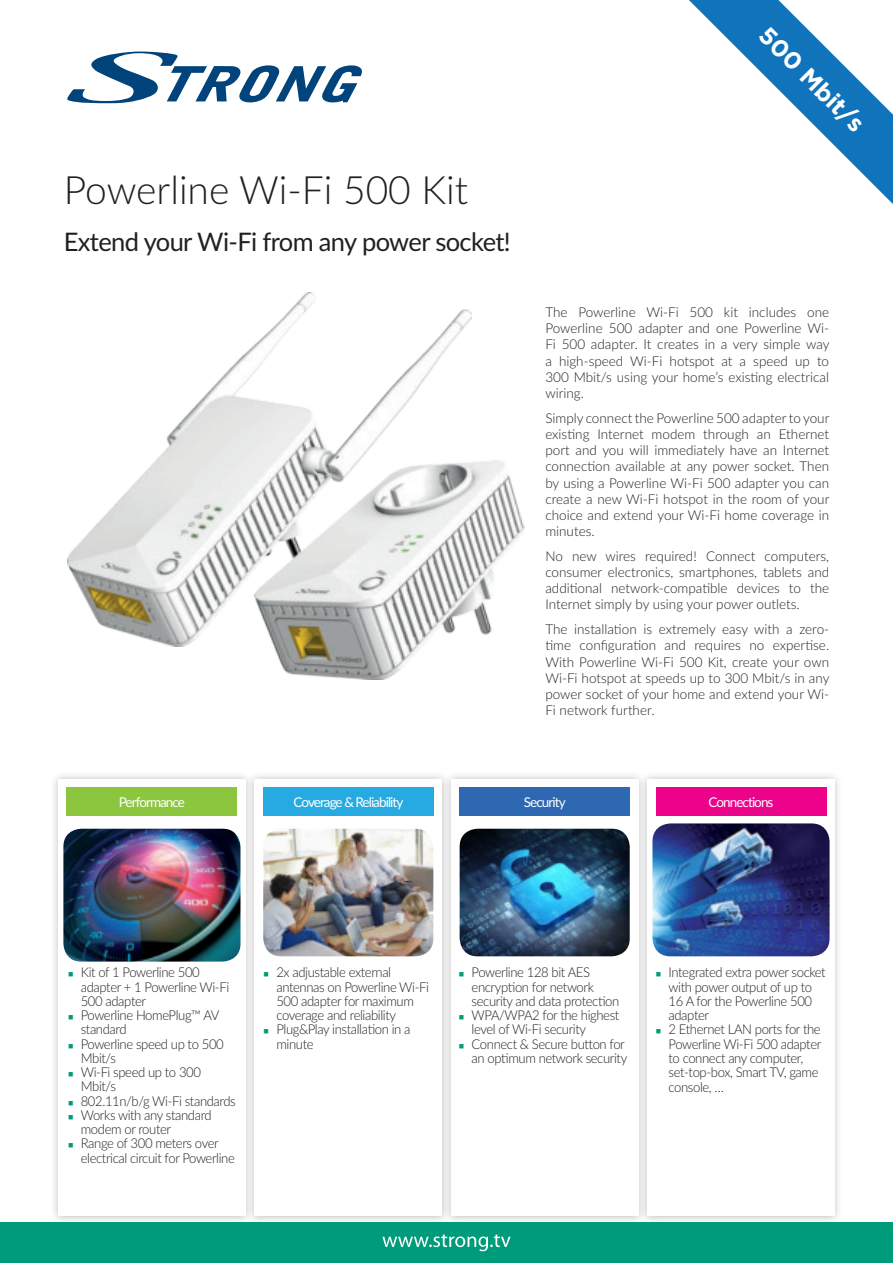
<style>
.page{position:relative;width:893px;height:1263px;background:#fff}
.page>*{position:absolute;margin:0;border:0;box-sizing:border-box;transform-origin:0 0}
.t1{font:300 39px "Lato";color:#231f20}
.t2{font:25.5px "Lato";letter-spacing:-.025em;color:#231f20}
.t3{font:700 24.15px "Gotham";color:#fff}
.t4{font:300 13.5px/14.2px "Lato";letter-spacing:-.03em;color:#231f20;text-align:justify}
.t5{font:13.5px "Lato";letter-spacing:-.07em;color:#fff}
</style>
<div class="page">
<svg style="left:689px;top:0;width:204px;height:204px"></svg>
<svg style="left:67px;top:52px;width:295px;height:52px"></svg>
<div style="left:50px;top:771px;width:204px;height:453px;background:#231f20;opacity:.3"></div>
<div style="left:58px;top:779px;width:187px;height:437px;background:#fff"></div>
<div style="left:246px;top:771px;width:204px;height:453px;background:#231f20;opacity:.3"></div>
<div style="left:255px;top:779px;width:187px;height:437px;background:#fff"></div>
<div style="left:443px;top:771px;width:204px;height:453px;background:#231f20;opacity:.3"></div>
<div style="left:451px;top:779px;width:187px;height:437px;background:#fff"></div>
<div style="left:639px;top:771px;width:204px;height:453px;background:#231f20;opacity:.3"></div>
<div style="left:647px;top:779px;width:188px;height:437px;background:#fff"></div>
<img style="left:460px;top:829px;width:170px;height:127px">
<img style="left:263px;top:829px;width:170px;height:127px">
<img style="left:63px;top:829px;width:177px;height:132px">
<img style="left:652px;top:823px;width:178px;height:133px">
<div style="left:0;top:1222px;width:893px;height:41px;background:#009b7a"></div>
<svg style="left:382px;top:1234px;width:129px;height:17px"></svg>
<div style="left:67px;top:787px;width:170px;height:29px;background:#8bc63e"></div>
<div style="left:263px;top:787px;width:170px;height:29px;background:#26aae1"></div>
<div style="left:460px;top:787px;width:170px;height:29px;background:#2e68b3"></div>
<div style="left:656px;top:787px;width:170px;height:29px;background:#ed028c"></div>
<img style="left:67px;top:293px;width:405px;height:353px">
<img style="left:255px;top:460px;width:269px;height:220px">
<h1 class="t1" style="left:64px;top:175px;width:406px">Powerline Wi‑Fi 500 Kit</h1>
<h2 class="t2" style="left:64px;top:232px;width:448px">Extend your Wi-Fi from any power socket!</h2>
<h3 class="t3" style="left:771px;top:23px;width:139px;rotate:45deg">500 Mbit/s</h3>
<p class="t4" style="left:545px;top:305px;width:286px;line-height:16.2px">The Powerline Wi‑Fi 500 kit includes one Powerline 500 adapter and one Powerline Wi‑ Fi 500 adapter. It creates in a very simple way a high‑speed Wi‑Fi hotspot at a speed up to 300 Mbit/s using your home’s existing electrical wiring.</p>
<p class="t4" style="left:545px;top:411px;width:286px;line-height:16.2px">Simply connect the Powerline 500 adapter to your existing Internet modem through an Ethernet port and you will immediately have an Internet connection available at any power socket. Then by using a Powerline Wi‑Fi 500 adapter you can create a new Wi‑Fi hotspot in the room of your choice and extend your Wi‑Fi home coverage in minutes.</p>
<p class="t4" style="left:545px;top:549px;width:285px;line-height:16.2px">No new wires required! Connect computers, consumer electronics, smartphones, tablets and additional network-compatible devices to the Internet simply by using your power outlets.</p>
<p class="t4" style="left:545px;top:621px;width:286px;line-height:16.2px">The installation is extremely easy with a zero&shy;time configuration and requires no expertise.<br>With Powerline Wi‑Fi 500 Kit, create your own Wi‑Fi hotspot at speeds up to 300 Mbit/s in any power socket of your home and extend your Wi‑ Fi network further.</p>
<p class="t5" style="left:119px;top:797px;width:68px">Performance</p>
<p class="t5" style="left:294px;top:797px;width:111px">Coverage &amp; Reliability</p>
<p class="t5" style="left:524px;top:797px;width:43px">Security</p>
<p class="t5" style="left:709px;top:797px;width:66px">Connections</p>
<p class="t4" style="left:81px;top:967px;width:157px;text-align:left">Kit of 1 Powerline 500 adapter + 1 Powerline Wi‑Fi<br>500 adapter<br>Powerline HomePlug™ AV standard<br>Powerline speed up to 500<br>Mbit/s<br>Wi‑Fi speed up to 300<br>Mbit/s<br>802.11n/b/g Wi‑Fi standards<br>Works with any standard modem or router<br>Range of 300 meters over electrical circuit for Powerline</p>
<p class="t4" style="left:276px;top:967px;width:154px;text-align:left">2x adjustable external antennas on Powerline Wi‑Fi<br>500 adapter for maximum coverage and reliability<br>Plug&amp;Play installation in a minute</p>
<p class="t4" style="left:472px;top:965px;width:157px;text-align:left">Powerline 128 bit AES encryption for network security and data protection<br>WPA/WPA2 for the highest level of Wi‑Fi security<br>Connect &amp; Secure button for an optimum network security</p>
<p class="t4" style="left:668px;top:967px;width:159px;text-align:left">Integrated extra power socket with power output of up to<br>16 A for the Powerline 500 adapter<br>2 Ethernet LAN ports for the<br>Powerline Wi‑Fi 500 adapter to connect any computer, set‑top‑box, Smart TV, game console, …</p>
</div>
